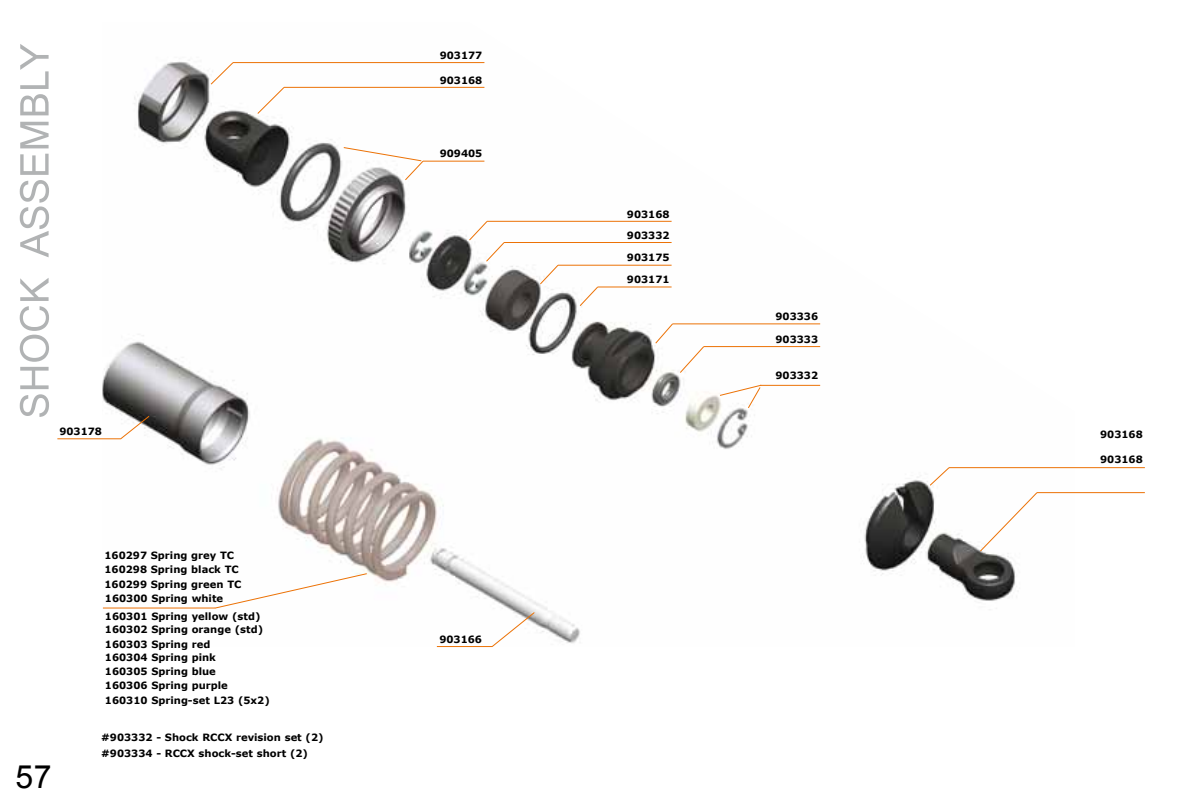
<style>
.page{position:relative;width:1191px;height:806px;background:#fff}
.page>*{position:absolute;margin:0;border:0;box-sizing:border-box;transform-origin:0 0}
.t1{font:60px "Vrinda";color:#b1b3b4}
.t2{font:32px "Arial";color:#000}
.t3{font:700 10px/14.4px "Verdana";color:#000}
</style>
<div class="page">
<img style="left:102px;top:60px;width:972px;height:583px">
<svg style="left:979px;top:491px;width:58px;height:60px"></svg>
<hr style="left:1036px;top:492px;width:108px;height:1px;background:#ec7206">
<svg style="left:929px;top:466px;width:20px;height:19px"></svg>
<hr style="left:949px;top:467px;width:195px;height:1px;background:#ec7206">
<hr style="left:760px;top:385px;width:60px;height:1px;background:#ec7206">
<svg style="left:719px;top:384px;width:43px;height:24px"></svg>
<svg style="left:679px;top:346px;width:25px;height:27px"></svg>
<hr style="left:703px;top:346px;width:117px;height:1px;background:#ec7206">
<svg style="left:655px;top:323px;width:18px;height:21px"></svg>
<hr style="left:672px;top:323px;width:148px;height:1px;background:#ec7206">
<svg style="left:579px;top:286px;width:19px;height:20px"></svg>
<hr style="left:597px;top:286px;width:74px;height:1px;background:#ec7206">
<svg style="left:539px;top:264px;width:19px;height:20px"></svg>
<hr style="left:558px;top:265px;width:113px;height:1px;background:#ec7206">
<hr style="left:504px;top:242px;width:167px;height:1px;background:#ec7206">
<svg style="left:469px;top:220px;width:36px;height:42px"></svg>
<hr style="left:487px;top:221px;width:184px;height:1px;background:#ec7206">
<hr style="left:423px;top:161px;width:61px;height:1px;background:#ec7206">
<svg style="left:343px;top:147px;width:81px;height:33px"></svg>
<svg style="left:257px;top:87px;width:28px;height:27px"></svg>
<hr style="left:284px;top:87px;width:200px;height:1px;background:#ec7206">
<svg style="left:210px;top:62px;width:24px;height:23px"></svg>
<hr style="left:233px;top:62px;width:251px;height:1px;background:#ec7206">
<svg style="left:120px;top:415px;width:30px;height:24px"></svg>
<hr style="left:57px;top:438px;width:64px;height:1px;background:#ec7206">
<svg style="left:214px;top:572px;width:153px;height:36px"></svg>
<hr style="left:103px;top:607px;width:112px;height:1px;background:#ec7206">
<svg style="left:491px;top:611px;width:44px;height:36px"></svg>
<hr style="left:437px;top:645px;width:55px;height:1px;background:#ec7206">
<h1 class="t1" style="left:5px;top:418px;width:376px;rotate:-90deg">SHOCK ASSEMBLY</h1>
<p class="t3" style="left:59px;top:423px;width:44px">903178</p>
<h2 class="t2" style="left:15px;top:755px;width:38px">57</h2>
<p class="t3" style="left:104px;top:548px;width:131px">160297 Spring grey TC</p>
<p class="t3" style="left:104px;top:561px;width:136px">160298 Spring black TC</p>
<p class="t3" style="left:104px;top:576px;width:138px">160299 Spring green TC</p>
<p class="t3" style="left:105px;top:590px;width:120px">160300 Spring white</p>
<p class="t3" style="left:105px;top:608px;width:157px">160301 Spring yellow (std)</p>
<p class="t3" style="left:105px;top:636px;width:107px">160303 Spring red</p>
<p class="t3" style="left:105px;top:663px;width:166px">160305 Spring blue<br>160306 Spring purple<br>160310 Spring-set L23 (5x2)</p>
<p class="t3" style="left:105px;top:622px;width:160px">160302 Spring orange (std)</p>
<p class="t3" style="left:105px;top:649px;width:113px">160304 Spring pink</p>
<p class="t3" style="left:101px;top:728px;width:224px;line-height:15.8px">#903332 - Shock RCCX revision set (2) #903334 - RCCX shock-set short (2)</p>
<p class="t3" style="left:440px;top:48px;width:44px">903177</p>
<p class="t3" style="left:440px;top:73px;width:44px">903168</p>
<p class="t3" style="left:440px;top:146px;width:44px">909405</p>
<p class="t3" style="left:439px;top:631px;width:44px">903166</p>
<p class="t3" style="left:627px;top:206px;width:44px">903168</p>
<p class="t3" style="left:627px;top:227px;width:44px">903332</p>
<p class="t3" style="left:627px;top:250px;width:44px">903175</p>
<p class="t3" style="left:627px;top:272px;width:44px">903171</p>
<p class="t3" style="left:775px;top:309px;width:44px">903336</p>
<p class="t3" style="left:775px;top:331px;width:44px">903333</p>
<p class="t3" style="left:775px;top:367px;width:44px">903332</p>
<p class="t3" style="left:1100px;top:427px;width:44px">903168</p>
<p class="t3" style="left:1100px;top:452px;width:44px">903168</p>
</div>
